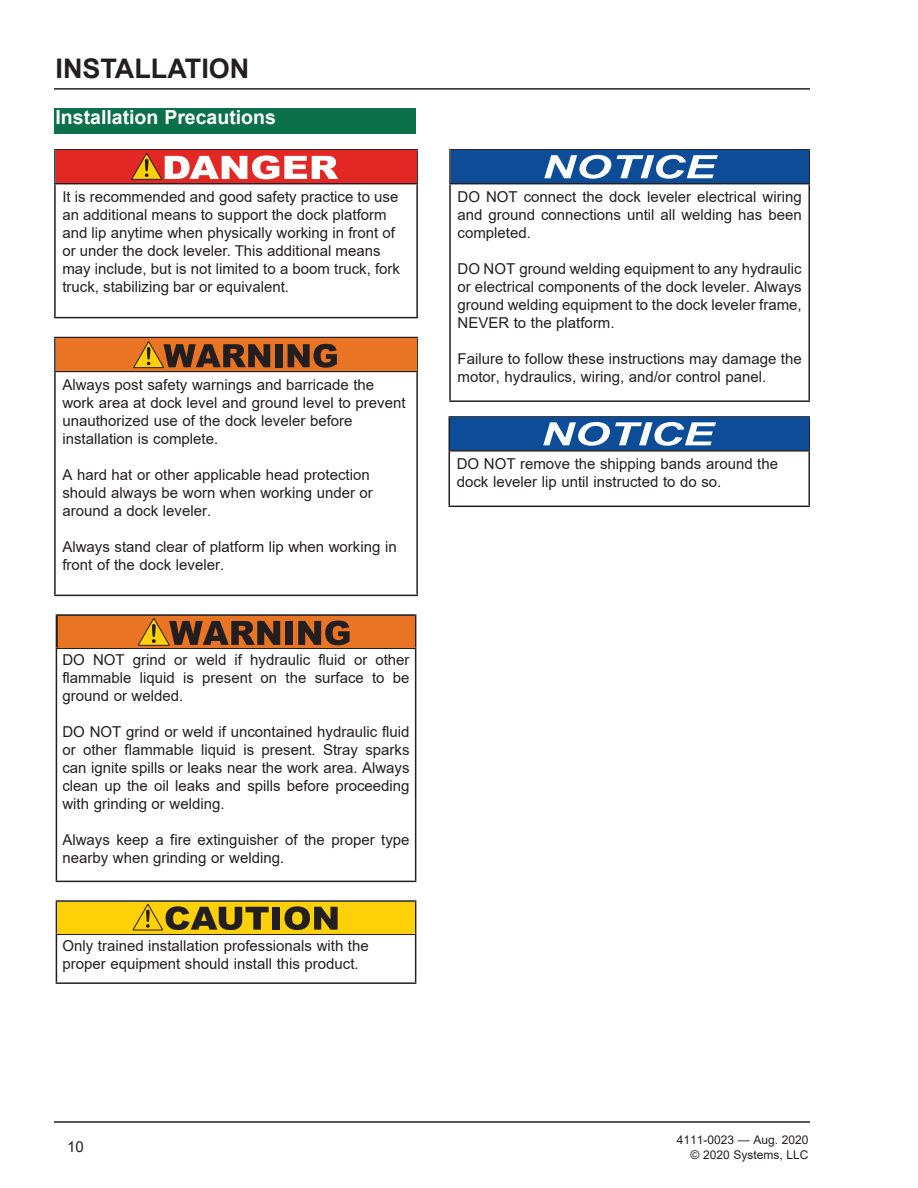
<style>
.page{position:relative;width:918px;height:1188px;background:#fff}
.page>*{position:absolute;margin:0;border:0;box-sizing:border-box;transform-origin:0 0}
.t1{font:700 27px "Arial";color:#231f20}
.t2{font:700 19.5px "Arial";color:#fff}
.t3{font:15px/18px "Arial";color:#231f20}
.t4{font:12px/14.4px "Arial";color:#231f20;text-align:right}
</style>
<div class="page">
<hr style="left:54px;top:88px;width:756px;height:2px;background:#231f20">
<hr style="left:54px;top:1121px;width:756px;height:2px;background:#231f20">
<hr style="left:56px;top:614px;width:360px;height:2px;background:#231f20">
<hr style="left:56px;top:616px;width:1px;height:32px;background:#231f20">
<hr style="left:415px;top:616px;width:1px;height:32px;background:#231f20">
<hr style="left:56px;top:648px;width:360px;height:1px;background:#231f20">
<hr style="left:56px;top:649px;width:1px;height:232px;background:#231f20">
<hr style="left:415px;top:649px;width:1px;height:232px;background:#231f20">
<hr style="left:56px;top:881px;width:360px;height:1px;background:#231f20">
<svg style="left:57px;top:616px;width:358px;height:32px;background:#b66122"></svg>
<hr style="left:449px;top:149px;width:361px;height:2px;background:#231f20">
<hr style="left:449px;top:151px;width:2px;height:32px;background:#231f20">
<hr style="left:808px;top:151px;width:2px;height:32px;background:#231f20">
<hr style="left:449px;top:183px;width:361px;height:1px;background:#231f20">
<hr style="left:449px;top:184px;width:2px;height:216px;background:#231f20">
<hr style="left:808px;top:184px;width:2px;height:216px;background:#231f20">
<hr style="left:449px;top:400px;width:361px;height:2px;background:#231f20">
<div style="left:451px;top:151px;width:357px;height:32px;background:#0d4d97"></div>
<svg style="left:544px;top:155px;width:67px;height:24px"></svg>
<svg style="left:617px;top:155px;width:101px;height:24px"></svg>
<div style="left:54px;top:108px;width:361px;height:26px;background:#0c714a"></div>
<hr style="left:449px;top:416px;width:361px;height:2px;background:#231f20">
<hr style="left:808px;top:418px;width:2px;height:32px;background:#231f20">
<hr style="left:449px;top:450px;width:361px;height:2px;background:#231f20">
<hr style="left:808px;top:452px;width:2px;height:54px;background:#231f20">
<hr style="left:449px;top:506px;width:361px;height:1px;background:#231f20">
<svg style="left:449px;top:417px;width:360px;height:89px"></svg>
<hr style="left:56px;top:900px;width:360px;height:2px;background:#231f20">
<hr style="left:56px;top:902px;width:1px;height:32px;background:#231f20">
<hr style="left:415px;top:902px;width:1px;height:32px;background:#231f20">
<hr style="left:56px;top:934px;width:360px;height:1px;background:#231f20">
<hr style="left:56px;top:935px;width:1px;height:47px;background:#231f20">
<hr style="left:415px;top:935px;width:1px;height:47px;background:#231f20">
<hr style="left:56px;top:982px;width:360px;height:2px;background:#231f20">
<div style="left:57px;top:902px;width:358px;height:32px;background:#fdd008"></div>
<div style="left:272px;top:907px;width:8px;height:23px;background:#231f20"></div>
<svg style="left:284px;top:906px;width:54px;height:24px"></svg>
<svg style="left:132px;top:904px;width:137px;height:27px"></svg>
<svg style="left:56px;top:184px;width:360px;height:133px"></svg>
<hr style="left:54px;top:149px;width:364px;height:2px;background:#231f20">
<hr style="left:54px;top:151px;width:2px;height:32px;background:#231f20">
<hr style="left:416px;top:151px;width:2px;height:32px;background:#231f20">
<hr style="left:54px;top:183px;width:364px;height:1px;background:#231f20">
<hr style="left:54px;top:184px;width:2px;height:133px;background:#231f20">
<hr style="left:416px;top:184px;width:2px;height:133px;background:#231f20">
<hr style="left:54px;top:317px;width:364px;height:1px;background:#231f20">
<div style="left:56px;top:151px;width:360px;height:32px;background:#e22725"></div>
<svg style="left:131px;top:153px;width:207px;height:27px"></svg>
<svg style="left:56px;top:338px;width:360px;height:257px"></svg>
<hr style="left:54px;top:337px;width:364px;height:1px;background:#231f20">
<hr style="left:54px;top:338px;width:2px;height:33px;background:#231f20">
<hr style="left:416px;top:338px;width:2px;height:33px;background:#231f20">
<hr style="left:54px;top:371px;width:364px;height:1px;background:#231f20">
<hr style="left:54px;top:372px;width:2px;height:223px;background:#231f20">
<hr style="left:416px;top:372px;width:2px;height:223px;background:#231f20">
<hr style="left:54px;top:595px;width:364px;height:1px;background:#231f20">
<div style="left:56px;top:339px;width:360px;height:32px;background:#e87424"></div>
<div style="left:275px;top:344px;width:7px;height:23px;background:#231f20"></div>
<svg style="left:288px;top:344px;width:49px;height:24px"></svg>
<svg style="left:133px;top:341px;width:137px;height:28px"></svg>
<h1 class="t1" style="left:56px;top:50px;width:195px">INSTALLATION</h1>
<h2 class="t2" style="left:56px;top:103px;width:222px">Installation Precautions</h2>
<p class="t3" style="left:62px;top:188px;width:339px">It is recommended and good safety practice to use an additional means to support the dock platform and lip anytime when physically working in front of or under the dock leveler. This additional means may include, but is not limited to a boom truck, fork truck, stabilizing bar or equivalent.</p>
<p class="t3" style="left:62px;top:375px;width:345px">Always post safety warnings and barricade the work area at dock level and ground level to prevent unauthorized use of the dock leveler before installation is complete.</p>
<p class="t3" style="left:62px;top:465px;width:312px">A hard hat or other applicable head protection should always be worn when working under or around a dock leveler.</p>
<p class="t3" style="left:62px;top:537px;width:336px">Always stand clear of platform lip when working in front of the dock leveler.</p>
<p class="t3" style="left:62px;top:651px;width:349px;text-align:justify">DO NOT grind or weld if hydraulic fluid or other flammable liquid is present on the surface to be ground or welded.</p>
<p class="t3" style="left:62px;top:723px;width:349px;text-align:justify">DO NOT grind or weld if uncontained hydraulic fluid or other flammable liquid is present. Stray sparks can ignite spills or leaks near the work area. Always clean up the oil leaks and spills before proceeding with grinding or welding.</p>
<p class="t3" style="left:62px;top:831px;width:349px">Always keep a fire extinguisher of the proper type nearby when grinding or welding.</p>
<p class="t3" style="left:62px;top:937px;width:308px">Only trained installation professionals with the proper equipment should install this product.</p>
<p class="t3" style="left:458px;top:188px;width:346px;text-align:justify">DO NOT connect the dock leveler electrical wiring and ground connections until all welding has been completed.</p>
<p class="t3" style="left:458px;top:260px;width:346px;text-align:justify">DO NOT ground welding equipment to any hydraulic or electrical components of the dock leveler. Always ground welding equipment to the dock leveler frame, NEVER to the platform.</p>
<p class="t3" style="left:458px;top:350px;width:346px">Failure to follow these instructions may damage the motor, hydraulics, wiring, and/or control panel.</p>
<p class="t3" style="left:457px;top:455px;width:323px">DO NOT remove the shipping bands around the dock leveler lip until instructed to do so.</p>
<p class="t3" style="left:67px;top:1138px;width:18px">10</p>
<p class="t4" style="left:677px;top:1133px;width:133px">4111-0023 — Aug. 2020 © 2020 Systems, LLC</p>
</div>
